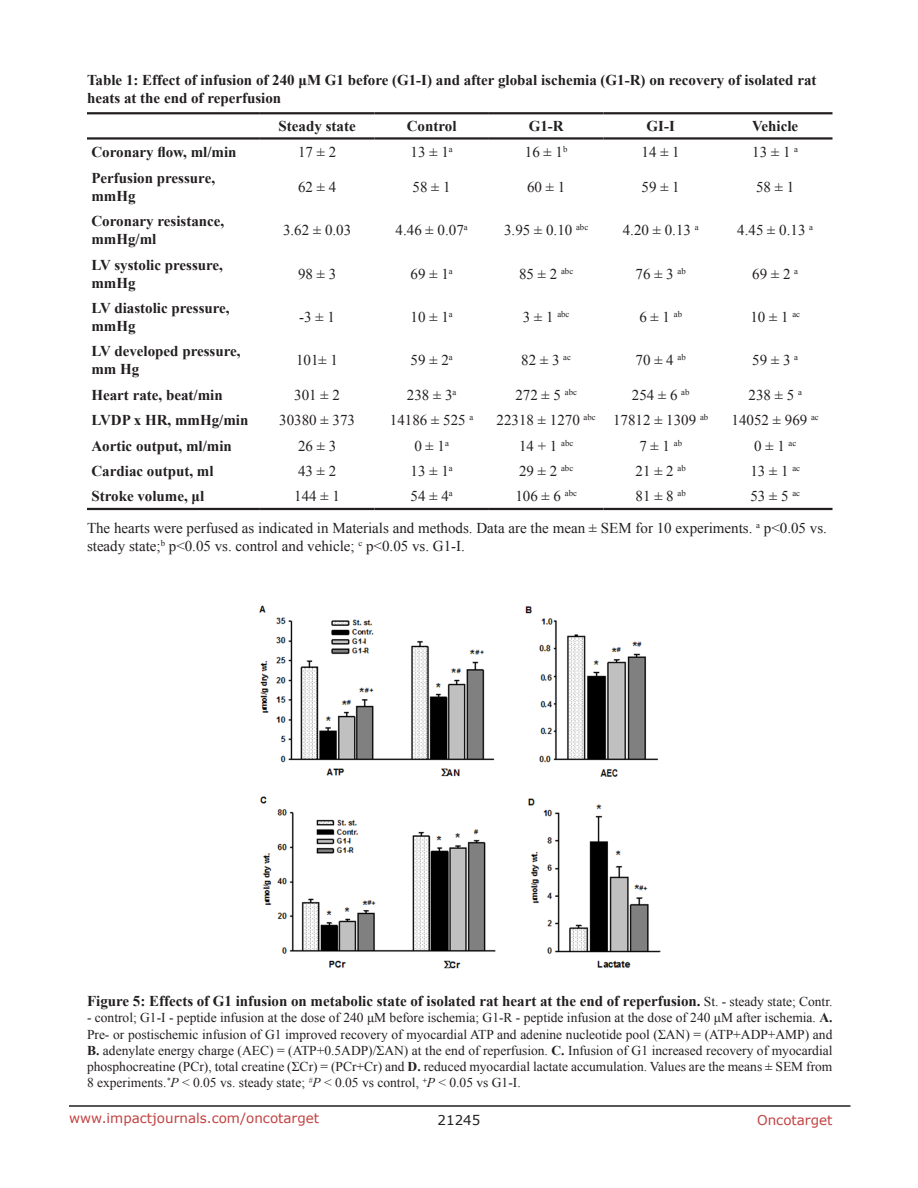
<style>
.page{position:relative;width:918px;height:1188px;background:#fff}
.page>*{position:absolute;margin:0;border:0;box-sizing:border-box;transform-origin:0 0}
.TableText1_Center{font:15px "Times New Roman";color:#231f20}
.TableText1{font:700 15px/18px "Times New Roman";color:#231f20}
.TableText1-2{font:15px/18px "Times New Roman";color:#231f20}
.Table_head{font:700 15px/18px "Times New Roman";color:#231f20}
.figuretext{font:700 15px "Times New Roman";color:#231f20}
.Table_head_centre{font:700 15px "Times New Roman";color:#231f20}
.figuretext-2{font:13.5px/16.2px "Times New Roman";color:#231f20;text-align:justify}
.t1{font:13.5px "Verdana";color:#c24141}
.t2{font:13.5px "Verdana";color:#231f20}
.s1{font-weight:400;font-size:13.5px}
.s2{font-weight:700}
.s3{font-style:italic}
</style>
<div class="page">
<hr style="left:69px;top:1105px;width:781px;height:2px;background:#231f20">
<svg style="left:87px;top:114px;width:745px;height:1px"></svg>
<hr style="left:87px;top:112px;width:173px;height:2px;background:#231f20">
<hr style="left:260px;top:112px;width:114px;height:2px;background:#231f20">
<hr style="left:374px;top:112px;width:115px;height:2px;background:#231f20">
<hr style="left:489px;top:112px;width:114px;height:2px;background:#231f20">
<hr style="left:603px;top:112px;width:115px;height:2px;background:#231f20">
<hr style="left:718px;top:112px;width:114px;height:2px;background:#231f20">
<hr style="left:87px;top:137px;width:173px;height:3px;background:#231f20">
<hr style="left:260px;top:137px;width:114px;height:3px;background:#231f20">
<hr style="left:374px;top:137px;width:115px;height:3px;background:#231f20">
<hr style="left:489px;top:137px;width:114px;height:3px;background:#231f20">
<hr style="left:603px;top:137px;width:115px;height:3px;background:#231f20">
<hr style="left:718px;top:137px;width:114px;height:3px;background:#231f20">
<hr style="left:87px;top:508px;width:173px;height:2px;background:#231f20">
<hr style="left:260px;top:508px;width:114px;height:2px;background:#231f20">
<hr style="left:374px;top:508px;width:115px;height:2px;background:#231f20">
<hr style="left:489px;top:508px;width:114px;height:2px;background:#231f20">
<hr style="left:603px;top:508px;width:115px;height:2px;background:#231f20">
<hr style="left:718px;top:508px;width:114px;height:2px;background:#231f20">
<img style="left:259px;top:605px;width:402px;height:364px">
<p class="Table_head" style="left:87px;top:71px;width:731px">Table 1: Effect of infusion of 240 μM G1 before (G1-I) and after global ischemia (G1-R) on recovery of isolated rat heats at the end of reperfusion</p>
<p class="Table_head_centre" style="left:279px;top:116px;width:79px">Steady state</p>
<p class="Table_head_centre" style="left:407px;top:116px;width:51px">Control</p>
<p class="Table_head_centre" style="left:529px;top:116px;width:36px">G1-R</p>
<p class="Table_head_centre" style="left:647px;top:116px;width:30px">GI-I</p>
<p class="Table_head_centre" style="left:752px;top:116px;width:48px">Vehicle</p>
<p class="TableText1" style="left:92px;top:143px;width:147px">Coronary flow, ml/min</p>
<p class="TableText1_Center" style="left:298px;top:142px;width:40px">17 ± 2</p>
<p class="TableText1_Center" style="left:411px;top:142px;width:44px">13 ± 1<sup>a</sup></p>
<p class="TableText1_Center" style="left:525px;top:142px;width:44px">16 ± 1<sup>b</sup></p>
<p class="TableText1_Center" style="left:642px;top:142px;width:40px">14 ± 1</p>
<p class="TableText1_Center" style="left:752px;top:142px;width:47px">13 ± 1 <sup>a</sup></p>
<p class="TableText1" style="left:92px;top:168px;width:125px">Perfusion pressure, mmHg</p>
<p class="TableText1_Center" style="left:298px;top:177px;width:40px">62 ± 4</p>
<p class="TableText1_Center" style="left:413px;top:177px;width:40px">58 ± 1</p>
<p class="TableText1_Center" style="left:527px;top:177px;width:40px">60 ± 1</p>
<p class="TableText1_Center" style="left:642px;top:177px;width:40px">59 ± 1</p>
<p class="TableText1_Center" style="left:756px;top:177px;width:40px">58 ± 1</p>
<p class="TableText1" style="left:92px;top:212px;width:134px">Coronary resistance, mmHg/ml</p>
<p class="TableText1_Center" style="left:283px;top:220px;width:70px">3.62 ± 0.03</p>
<p class="TableText1_Center" style="left:396px;top:220px;width:74px">4.46 ± 0.07<sup>a</sup></p>
<p class="TableText1_Center" style="left:504px;top:220px;width:86px">3.95 ± 0.10 <sup>abc</sup></p>
<p class="TableText1_Center" style="left:623px;top:220px;width:77px">4.20 ± 0.13 <sup>a</sup></p>
<p class="TableText1_Center" style="left:737px;top:220px;width:77px">4.45 ± 0.13 <sup>a</sup></p>
<p class="TableText1" style="left:92px;top:255px;width:133px">LV systolic pressure, mmHg</p>
<p class="TableText1_Center" style="left:298px;top:264px;width:40px">98 ± 3</p>
<p class="TableText1_Center" style="left:411px;top:264px;width:44px">69 ± 1<sup>a</sup></p>
<p class="TableText1_Center" style="left:519px;top:264px;width:56px">85 ± 2 <sup>abc</sup></p>
<p class="TableText1_Center" style="left:636px;top:264px;width:52px">76 ± 3 <sup>ab</sup></p>
<p class="TableText1_Center" style="left:752px;top:264px;width:47px">69 ± 2 <sup>a</sup></p>
<p class="TableText1" style="left:92px;top:299px;width:140px">LV diastolic pressure, mmHg</p>
<p class="TableText1_Center" style="left:299px;top:307px;width:37px">-3 ± 1</p>
<p class="TableText1_Center" style="left:411px;top:307px;width:44px">10 ± 1<sup>a</sup></p>
<p class="TableText1_Center" style="left:523px;top:307px;width:48px">3 ± 1 <sup>abc</sup></p>
<p class="TableText1_Center" style="left:639px;top:307px;width:44px">6 ± 1 <sup>ab</sup></p>
<p class="TableText1_Center" style="left:750px;top:307px;width:51px">10 ± 1 <sup>ac</sup></p>
<p class="TableText1" style="left:92px;top:342px;width:151px">LV developed pressure, mm Hg</p>
<p class="TableText1_Center" style="left:296px;top:350px;width:43px">101± 1</p>
<p class="TableText1_Center" style="left:411px;top:350px;width:44px">59 ± 2<sup>a</sup></p>
<p class="TableText1_Center" style="left:521px;top:350px;width:51px">82 ± 3 <sup>ac</sup></p>
<p class="TableText1_Center" style="left:636px;top:350px;width:52px">70 ± 4 <sup>ab</sup></p>
<p class="TableText1_Center" style="left:752px;top:350px;width:47px">59 ± 3 <sup>a</sup></p>
<p class="TableText1" style="left:92px;top:385px;width:133px">Heart rate, beat/min</p>
<p class="TableText1_Center" style="left:294px;top:385px;width:47px">301 ± 2</p>
<p class="TableText1_Center" style="left:407px;top:385px;width:51px">238 ± 3<sup>a</sup></p>
<p class="TableText1_Center" style="left:515px;top:385px;width:63px">272 ± 5 <sup>abc</sup></p>
<p class="TableText1_Center" style="left:632px;top:385px;width:59px">254 ± 6 <sup>ab</sup></p>
<p class="TableText1_Center" style="left:749px;top:385px;width:55px">238 ± 5 <sup>a</sup></p>
<p class="TableText1" style="left:92px;top:411px;width:158px">LVDP x HR, mmHg/min</p>
<p class="TableText1_Center" style="left:279px;top:410px;width:77px">30380 ± 373</p>
<p class="TableText1_Center" style="left:390px;top:410px;width:85px">14186 ± 525 <sup>a</sup></p>
<p class="TableText1_Center" style="left:497px;top:410px;width:101px">22318 ± 1270 <sup>abc</sup></p>
<p class="TableText1_Center" style="left:613px;top:410px;width:97px">17812 ± 1309 <sup>ab</sup></p>
<p class="TableText1_Center" style="left:732px;top:410px;width:89px">14052 ± 969 <sup>ac</sup></p>
<p class="TableText1" style="left:92px;top:436px;width:142px">Aortic output, ml/min</p>
<p class="TableText1_Center" style="left:298px;top:436px;width:40px">26 ± 3</p>
<p class="TableText1_Center" style="left:414px;top:436px;width:36px">0 ± 1<sup>a</sup></p>
<p class="TableText1_Center" style="left:519px;top:436px;width:56px">14 + 1 <sup>abc</sup></p>
<p class="TableText1_Center" style="left:639px;top:436px;width:44px">7 ± 1 <sup>ab</sup></p>
<p class="TableText1_Center" style="left:754px;top:436px;width:44px">0 ± 1 <sup>ac</sup></p>
<p class="TableText1" style="left:92px;top:462px;width:124px">Cardiac output, ml</p>
<p class="TableText1_Center" style="left:298px;top:461px;width:40px">43 ± 2</p>
<p class="TableText1_Center" style="left:411px;top:461px;width:44px">13 ± 1<sup>a</sup></p>
<p class="TableText1_Center" style="left:519px;top:461px;width:56px">29 ± 2 <sup>abc</sup></p>
<p class="TableText1_Center" style="left:636px;top:461px;width:52px">21 ± 2 <sup>ab</sup></p>
<p class="TableText1_Center" style="left:750px;top:461px;width:51px">13 ± 1 <sup>ac</sup></p>
<p class="TableText1" style="left:92px;top:487px;width:114px">Stroke volume, μl</p>
<p class="TableText1_Center" style="left:294px;top:486px;width:47px">144 ± 1</p>
<p class="TableText1_Center" style="left:411px;top:486px;width:44px">54 ± 4<sup>a</sup></p>
<p class="TableText1_Center" style="left:515px;top:486px;width:63px">106 ± 6 <sup>abc</sup></p>
<p class="TableText1_Center" style="left:636px;top:486px;width:52px">81 ± 8 <sup>ab</sup></p>
<p class="TableText1_Center" style="left:750px;top:486px;width:51px">53 ± 5 <sup>ac</sup></p>
<p class="TableText1-2" style="left:87px;top:518px;width:741px">The hearts were perfused as indicated in Materials and methods. Data are the mean ± SEM for 10 experiments. <sup>a</sup> p&lt;0.05 vs. steady state;<sup>b</sup> p&lt;0.05 vs. control and vehicle; <sup>c</sup> p&lt;0.05 vs. G1-I.</p>
<p class="figuretext" style="left:87px;top:991px;width:747px">Figure 5: Effects of G1 infusion on metabolic state of isolated rat heart at the end of reperfusion. <span class="s1">St. - steady state; Contr.</span></p>
<p class="figuretext-2" style="left:87px;top:1010px;width:747px">- control; G1-I - peptide infusion at the dose of 240 μM before ischemia; G1-R - peptide infusion at the dose of 240 μM after ischemia. <span class="s2">A.<br></span>Pre- or postischemic infusion of G1 improved recovery of myocardial ATP and adenine nucleotide pool (ΣAN) = (ATP+ADP+AMP) and <span class="s2">B.</span> adenylate energy charge (AEC) = (ATP+0.5ADP)/ΣAN) at the end of reperfusion. <span class="s2">C.</span> Infusion of G1 increased recovery of myocardial phosphocreatine (PCr), total creatine (ΣCr) = (PCr+Cr) and <span class="s2">D.</span> reduced myocardial lactate accumulation. Values are the means ± SEM from 8 experiments.<sup>*</sup><span class="s3">P</span> &lt; 0.05 vs. steady state; <sup>#</sup><span class="s3">P</span> &lt; 0.05 vs control, <sup>+</sup><span class="s3">P</span> &lt; 0.05 vs G1-I.</p>
<p class="t1" style="left:69px;top:1109px;width:252px">www.impactjournals.com/oncotarget</p>
<p class="t2" style="left:438px;top:1111px;width:44px">21245</p>
<p class="t1" style="left:757px;top:1111px;width:77px">Oncotarget</p>
</div>
